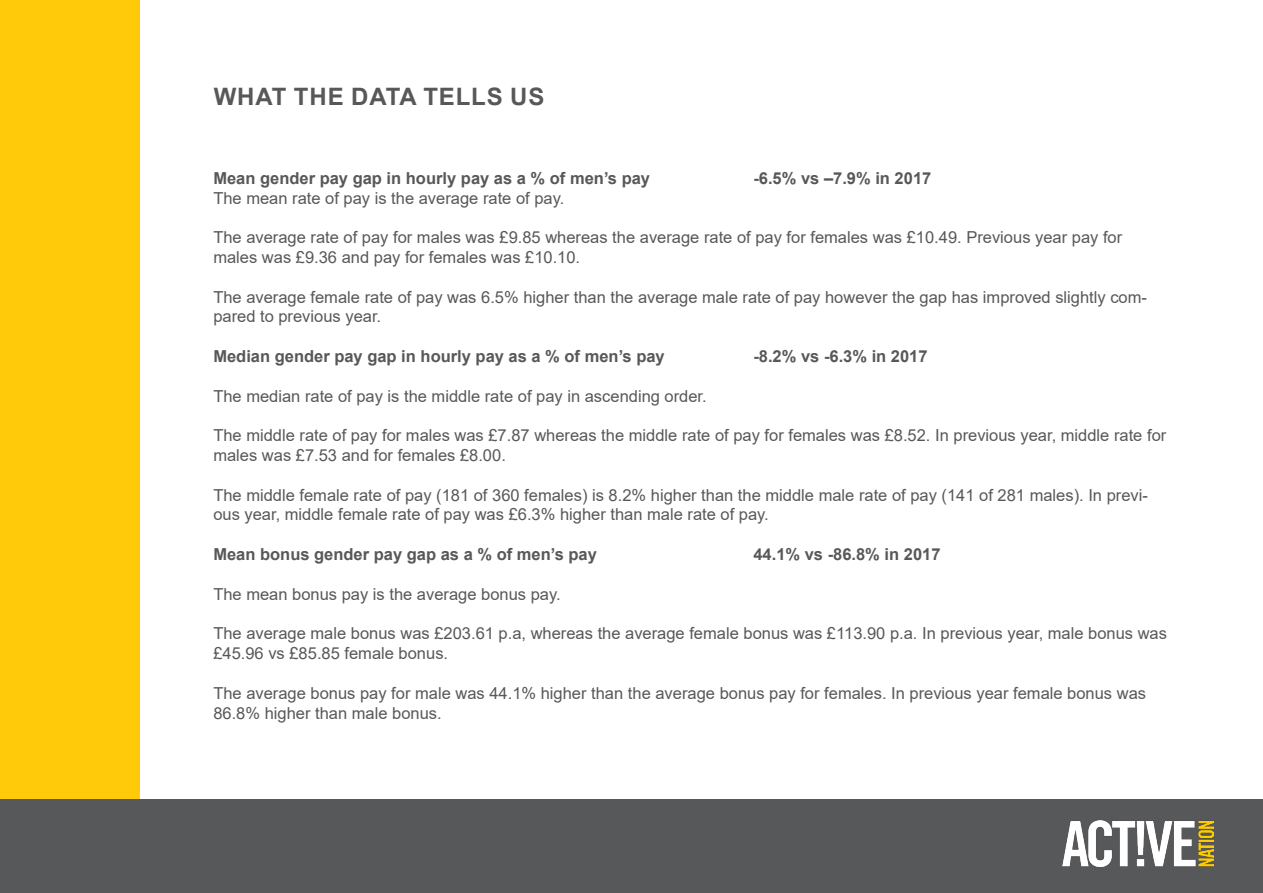
<style>
.page{position:relative;width:1263px;height:893px;background:#fff}
.page>*{position:absolute;margin:0;border:0;box-sizing:border-box;transform-origin:0 0}
.t1{font:700 24px "Arial";letter-spacing:.035em;color:#57585a}
.t2{font:16.5px/19.8px "Arial";color:#57585a}
.t3{font:700 16.5px "Arial";color:#57585a}
</style>
<div class="page">
<div style="left:0;top:0;width:140px;height:893px;background:#feca0a"></div>
<div style="left:0;top:799px;width:1263px;height:94px;background:#57585a"></div>
<img style="left:1063px;top:820px;width:151px;height:47px">
<p class="t1" style="left:214px;top:79px;width:332px">WHAT THE DATA TELLS US</p>
<p class="t3" style="left:213px;top:166px;width:438px">Mean gender pay gap in hourly pay as a % of men’s pay</p>
<p class="t3" style="left:753px;top:166px;width:179px">-6.5% vs –7.9% in 2017</p>
<p class="t2" style="left:213px;top:188px;width:352px">The mean rate of pay is the average rate of pay.</p>
<p class="t2" style="left:213px;top:227px;width:910px">The average rate of pay for males was £9.85 whereas the average rate of pay for females was £10.49. Previous year pay for males was £9.36 and pay for females was £10.10.</p>
<p class="t2" style="left:213px;top:287px;width:935px">The average female rate of pay was 6.5% higher than the average male rate of pay however the gap has improved slightly com&shy;pared to previous year.</p>
<p class="t3" style="left:213px;top:345px;width:453px">Median gender pay gap in hourly pay as a % of men’s pay</p>
<p class="t3" style="left:753px;top:345px;width:176px">-8.2% vs -6.3% in 2017</p>
<p class="t2" style="left:213px;top:386px;width:495px">The median rate of pay is the middle rate of pay in ascending order.</p>
<p class="t2" style="left:213px;top:425px;width:954px">The middle rate of pay for males was £7.87 whereas the middle rate of pay for females was £8.52. In previous year, middle rate for males was £7.53 and for females £8.00.</p>
<p class="t2" style="left:213px;top:485px;width:936px">The middle female rate of pay (181 of 360 females) is 8.2% higher than the middle male rate of pay (141 of 281 males). In previ&shy;ous year, middle female rate of pay was £6.3% higher than male rate of pay.</p>
<p class="t3" style="left:213px;top:543px;width:385px">Mean bonus gender pay gap as a % of men’s pay</p>
<p class="t3" style="left:753px;top:543px;width:189px">44.1% vs -86.8% in 2017</p>
<p class="t2" style="left:213px;top:584px;width:349px">The mean bonus pay is the average bonus pay.</p>
<p class="t2" style="left:213px;top:623px;width:955px">The average male bonus was £203.61 p.a, whereas the average female bonus was £113.90 p.a. In previous year, male bonus was £45.96 vs £85.85 female bonus.</p>
<p class="t2" style="left:213px;top:683px;width:934px">The average bonus pay for male was 44.1% higher than the average bonus pay for females. In previous year female bonus was<br>86.8% higher than male bonus.</p>
</div>
